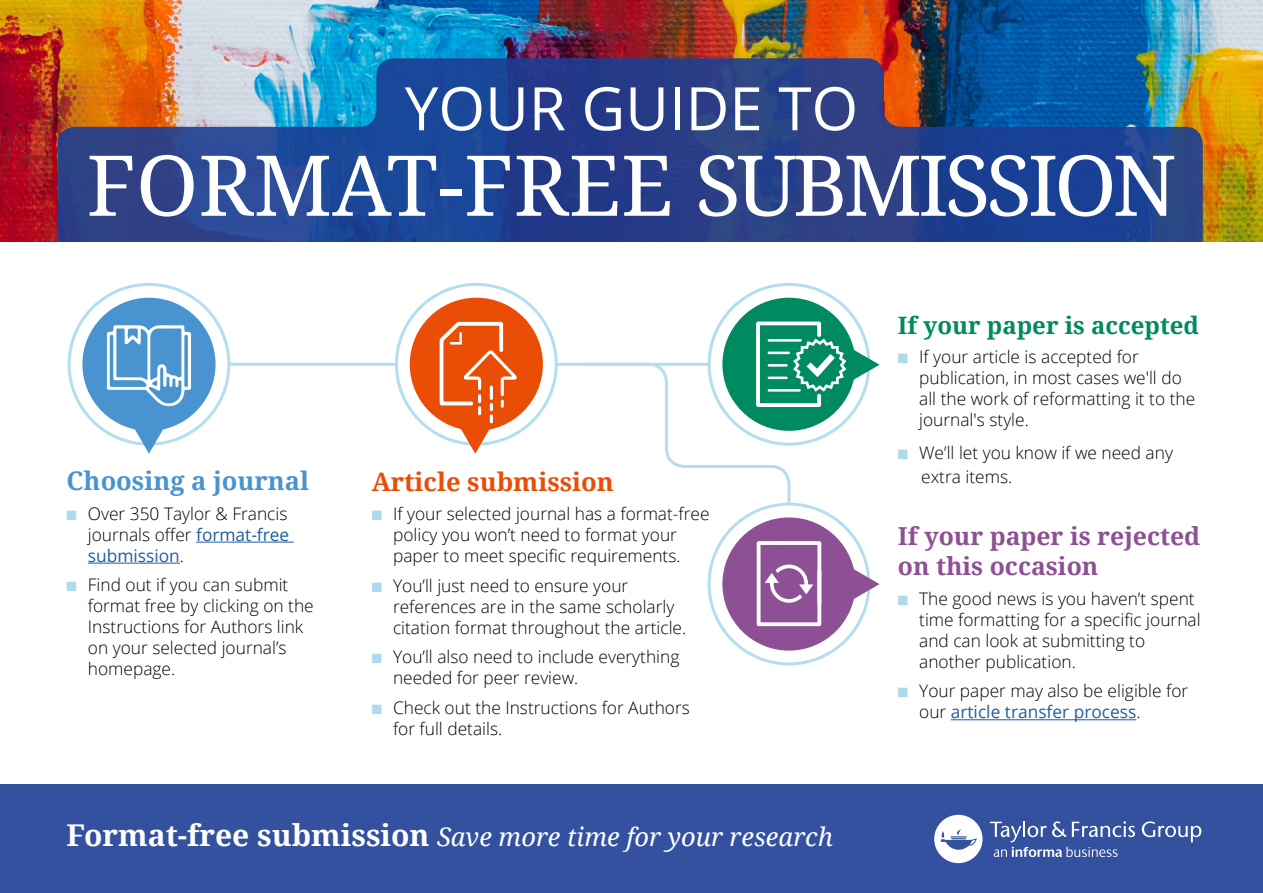
<style>
.page{position:relative;width:1263px;height:893px;background:#fff}
.page>*{position:absolute;margin:0;border:0;box-sizing:border-box;transform-origin:0 0}
.t1{font:84px "Droid Serif";letter-spacing:-.05em;color:#fff}
.t2{font:60px "Open Sans";color:#fff}
.t3{font:italic 25.5px "Droid Serif";color:#fff}
.t4{font:700 25.5px "Droid Serif";color:#ea4d06}
.t5{font:700 25.5px "Droid Serif";color:#4994d0}
.t6{font:700 24.75px/30.6px "Droid Serif";color:#8d5094}
.t7{font:700 24px "Droid Serif";color:#008a5f}
.t8{font:300 17.4px/21px "Open Sans";color:#000}
.s1{color:#acdbee}
.s2{font-weight:400;color:#215e9e}
.s3{font-weight:700;font-style:normal;font-size:30px}
</style>
<div class="page">
<img style="left:0;top:0;width:1263px;height:242px">
<svg style="left:58px;top:58px;width:1145px;height:184px"></svg>
<div style="left:0;top:784px;width:1263px;height:109px;background:#33519e"></div>
<svg style="left:934px;top:815px;width:48px;height:48px"></svg>
<svg style="left:1142px;top:821px;width:59px;height:21px"></svg>
<svg style="left:990px;top:821px;width:145px;height:36px"></svg>
<hr style="left:951px;top:719px;width:185px;height:1px;background:#215e9e">
<div style="left:722px;top:517px;width:133px;height:134px;background:#8d5094;border-radius:50%"></div>
<hr style="left:196px;top:542px;width:98px;height:1px;background:#215e9e">
<hr style="left:88px;top:563px;width:92px;height:1px;background:#215e9e">
<div style="left:82px;top:298px;width:134px;height:133px;background:#4994d0;border-radius:50%"></div>
<svg style="left:107px;top:325px;width:84px;height:82px"></svg>
<div style="left:722px;top:298px;width:133px;height:133px;background:#008a5f;border-radius:50%"></div>
<hr style="left:229px;top:363px;width:166px;height:3px;background:#b4def0">
<hr style="left:557px;top:363px;width:153px;height:3px;background:#b4def0">
<svg style="left:129px;top:427px;width:40px;height:27px"></svg>
<div style="left:410px;top:298px;width:133px;height:133px;background:#ea4d06;border-radius:50%"></div>
<svg style="left:438px;top:321px;width:81px;height:133px"></svg>
<svg style="left:852px;top:564px;width:27px;height:40px"></svg>
<svg style="left:578px;top:320px;width:301px;height:186px"></svg>
<hr style="left:769px;top:389px;width:30px;height:3px;background:#fff">
<svg style="left:756px;top:541px;width:66px;height:86px"></svg>
<h2 class="t2" style="left:405px;top:67px;width:455px">YOUR GUIDE TO</h2>
<h1 class="t1" style="left:86px;top:128px;width:1091px">FORMAT-FREE SUBMISSION</h1>
<h3 class="t5" style="left:67px;top:463px;width:244px">Choosing a journal</h3>
<p class="t8" style="left:88px;top:502px;width:203px;text-align:justify;text-indent:-21px"><span class="s1">■</span> Over 350 Taylor &amp; Francis journals offer <span class="s2">format-free submission</span>.</p>
<p class="t8" style="left:88px;top:574px;width:227px;text-indent:-21px"><span class="s1">■</span> Find out if you can submit format free by clicking on the<br>Instructions for Authors link on your selected journal’s homepage.</p>
<h3 class="t4" style="left:372px;top:464px;width:244px">Article submission</h3>
<p class="t8" style="left:393px;top:503px;width:318px;text-indent:-21px"><span class="s1">■</span> If your selected journal has a format-free policy you won’t need to format your paper to meet specific requirements.</p>
<p class="t8" style="left:393px;top:574px;width:295px;text-indent:-21px"><span class="s1">■</span> You’ll just need to ensure your references are in the same scholarly citation format throughout the article.</p>
<p class="t8" style="left:393px;top:646px;width:288px;text-indent:-21px"><span class="s1">■</span> You’ll also need to include everything needed for peer review.</p>
<p class="t8" style="left:393px;top:696px;width:298px;text-indent:-21px"><span class="s1">■</span> Check out the Instructions for Authors for full details.</p>
<h3 class="t3" style="left:67px;top:819px;width:768px"><span class="s3">Format-free submission</span> Save more time for your research</h3>
<h3 class="t7" style="left:898px;top:308px;width:303px">If your paper is accepted</h3>
<p class="t8" style="left:919px;top:346px;width:278px;text-indent:-21px"><span class="s1">■</span> If your article is accepted for publication, in most cases we'll do all the work of reformatting it to the journal's style.</p>
<p class="t8" style="left:921px;top:440px;width:253px;line-height:24px;text-indent:-23px"><span class="s1">■</span> We’ll let you know if we need any extra items.</p>
<h3 class="t6" style="left:898px;top:520px;width:304px">If your paper is rejected on this occasion</h3>
<p class="t8" style="left:919px;top:588px;width:283px;text-indent:-21px"><span class="s1">■</span> The good news is you haven’t spent time formatting for a specific journal and can look at submitting to another publication.</p>
<p class="t8" style="left:919px;top:680px;width:271px;text-indent:-21px"><span class="s1">■</span> Your paper may also be eligible for our <span class="s2">article transfer process</span>.</p>
</div>
